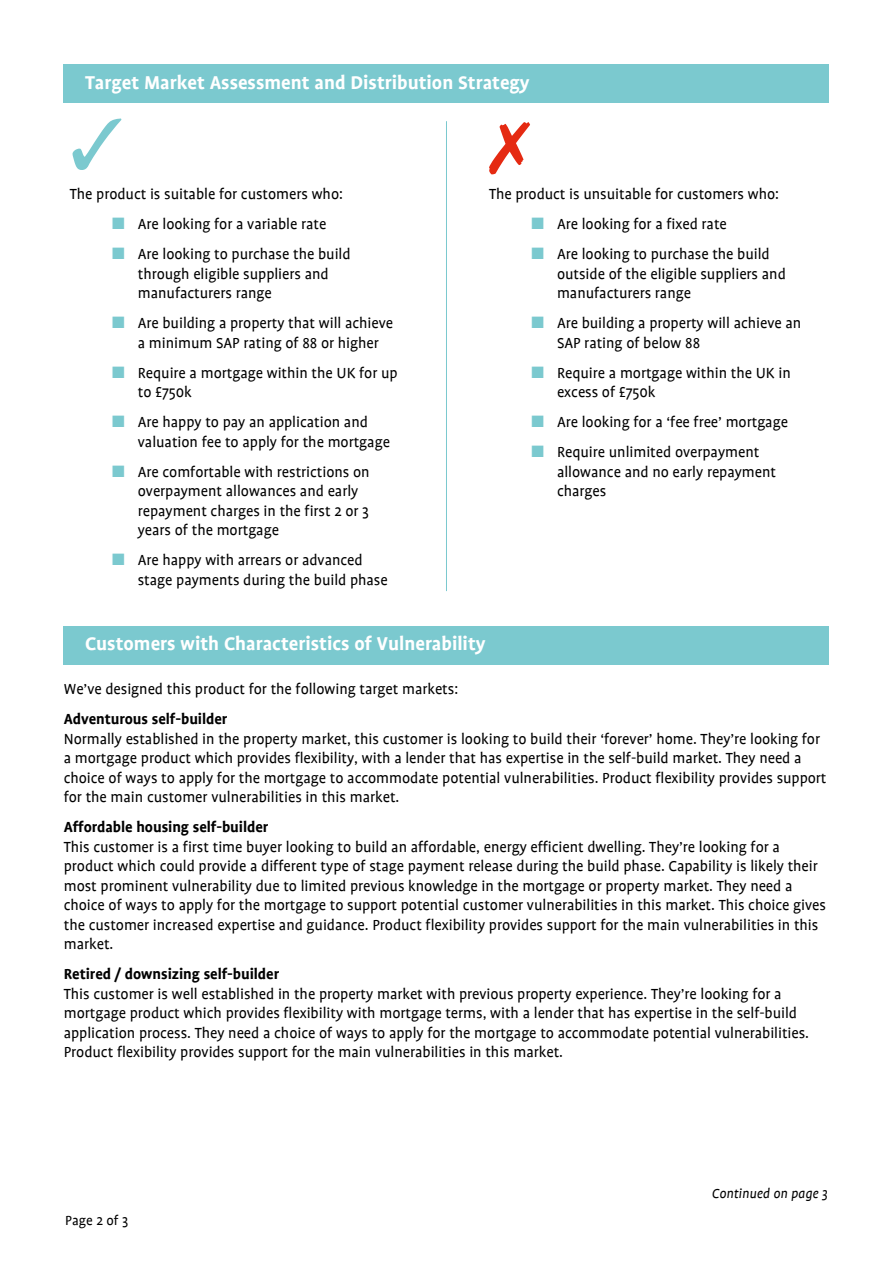
<style>
.page{position:relative;width:893px;height:1263px;background:#fff}
.page>*{position:absolute;margin:0;border:0;box-sizing:border-box;transform-origin:0 0}
.t1{font:700 21px "Profile";color:#fff}
.t2{font:16.5px/19.5px "Profile";letter-spacing:-.005em;color:#000}
.t3{font:700 16.5px "Profile";letter-spacing:-.005em;color:#000}
.t4{font:italic 15px "Profile";color:#000}
.t5{font:15px "Profile";color:#000}
.s1{color:#7bc9cf}
</style>
<div class="page">
<div style="left:64px;top:64px;width:765px;height:39px;background:#7bc9cf"></div>
<div style="left:64px;top:626px;width:765px;height:38px;background:#7bc9cf"></div>
<hr style="left:446px;top:121px;width:1px;height:470px;background:#7bc9cf">
<p class="t1" style="left:85px;top:71px;width:446px">Target Market Assessment and Distribution Strategy</p>
<p class="t2" style="left:70px;top:185px;width:275px"><sup>✓</sup>The product is suitable for customers who:</p>
<p class="t2" style="left:112px;top:215px;width:216px"><span class="s1">■</span> Are looking for a variable rate</p>
<p class="t2" style="left:138px;top:245px;width:214px;text-indent:-26px"><span class="s1">■</span> Are looking to purchase the build through eligible suppliers and manufacturers range</p>
<p class="t2" style="left:138px;top:314px;width:257px;text-indent:-26px"><span class="s1">■</span> Are building a property that will achieve a minimum SAP rating of 88 or higher</p>
<p class="t2" style="left:138px;top:363px;width:261px;text-indent:-26px"><span class="s1">■</span> Require a mortgage within the UK for up to £750k</p>
<p class="t2" style="left:138px;top:413px;width:254px;text-indent:-26px"><span class="s1">■</span> Are happy to pay an application and valuation fee to apply for the mortgage</p>
<p class="t2" style="left:138px;top:462px;width:233px;text-indent:-26px"><span class="s1">■</span> Are comfortable with restrictions on overpayment allowances and early repayment charges in the first 2 or 3 years of the mortgage</p>
<p class="t2" style="left:138px;top:551px;width:251px;text-indent:-26px"><span class="s1">■</span> Are happy with arrears or advanced stage payments during the build phase</p>
<p class="t2" style="left:489px;top:185px;width:291px">The product is unsuitable for customers who:</p>
<p class="t2" style="left:531px;top:215px;width:197px"><span class="s1">■</span> Are looking for a fixed rate</p>
<p class="t2" style="left:557px;top:245px;width:230px;text-indent:-26px"><span class="s1">■</span> Are looking to purchase the build outside of the eligible suppliers and manufacturers range</p>
<p class="t2" style="left:557px;top:314px;width:246px;text-indent:-26px"><span class="s1">■</span> Are building a property will achieve an<br>SAP rating of below 88</p>
<p class="t2" style="left:557px;top:363px;width:235px;text-indent:-26px"><span class="s1">■</span> Require a mortgage within the UK in excess of £750k</p>
<p class="t2" style="left:531px;top:413px;width:258px"><span class="s1">■</span> Are looking for a ‘fee free’ mortgage</p>
<p class="t2" style="left:557px;top:443px;width:221px;text-indent:-26px"><span class="s1">■</span> Require unlimited overpayment allowance and no early repayment charges</p>
<p class="t1" style="left:85px;top:633px;width:402px">Customers with Characteristics of Vulnerability</p>
<p class="t2" style="left:64px;top:680px;width:396px">We’ve designed this product for the following target markets:</p>
<p class="t3" style="left:64px;top:710px;width:165px">Adventurous self-builder</p>
<p class="t2" style="left:64px;top:729px;width:764px">Normally established in the property market, this customer is looking to build their ‘forever’ home. They’re looking for a mortgage product which provides flexibility, with a lender that has expertise in the self-build market. They need a choice of ways to apply for the mortgage to accommodate potential vulnerabilities. Product flexibility provides support for the main customer vulnerabilities in this market.</p>
<p class="t3" style="left:64px;top:818px;width:206px">Affordable housing self-builder</p>
<p class="t2" style="left:64px;top:837px;width:764px">This customer is a first time buyer looking to build an affordable, energy efficient dwelling. They’re looking for a product which could provide a different type of stage payment release during the build phase. Capability is likely their most prominent vulnerability due to limited previous knowledge in the mortgage or property market. They need a choice of ways to apply for the mortgage to support potential customer vulnerabilities in this market. This choice gives the customer increased expertise and guidance. Product flexibility provides support for the main vulnerabilities in this market.</p>
<p class="t3" style="left:64px;top:965px;width:217px">Retired / downsizing self-builder</p>
<p class="t2" style="left:64px;top:984px;width:747px">This customer is well established in the property market with previous property experience. They’re looking for a mortgage product which provides flexibility with mortgage terms, with a lender that has expertise in the self-build application process. They need a choice of ways to apply for the mortgage to accommodate potential vulnerabilities.<br>Product flexibility provides support for the main vulnerabilities in this market.</p>
<p class="t5" style="left:65px;top:1213px;width:64px">Page 2 of 3</p>
<p class="t4" style="left:712px;top:1186px;width:117px">Continued on page 3</p>
</div>
